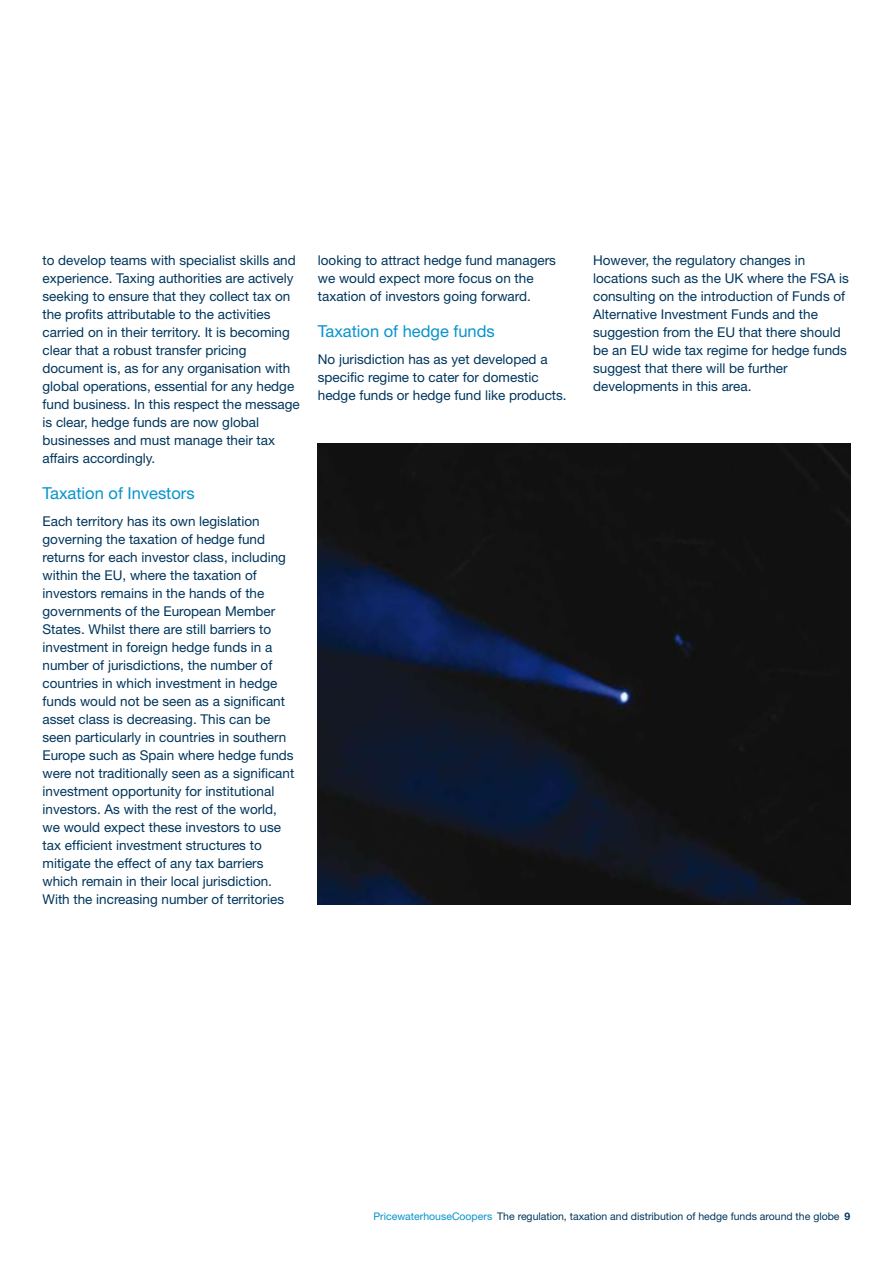
<style>
.page{position:relative;width:893px;height:1263px;background:#fff}
.page>*{position:absolute;margin:0;border:0;box-sizing:border-box;transform-origin:0 0}
.t1{font:16.5px "Helvetica Neue";color:#0793cd}
.t2{font:13.5px/18px "Helvetica Neue";color:#00365d}
.t3{font:10.5px "Helvetica Neue";color:#00365d}
.s1{color:#0793cd}
</style>
<div class="page">
<img style="left:318px;top:444px;width:532px;height:460px">
<p class="t2" style="left:43px;top:251px;width:259px">to develop teams with specialist skills and experience. Taxing authorities are actively seeking to ensure that they collect tax on the profits attributable to the activities carried on in their territory. It is becoming clear that a robust transfer pricing document is, as for any organisation with global operations, essential for any hedge fund business. In this respect the message is clear, hedge funds are now global businesses and must manage their tax affairs accordingly.</p>
<p class="t1" style="left:43px;top:483px;width:154px">Taxation of Investors</p>
<p class="t2" style="left:43px;top:512px;width:253px">Each territory has its own legislation governing the taxation of hedge fund returns for each investor class, including within the EU, where the taxation of investors remains in the hands of the governments of the European Member States. Whilst there are still barriers to investment in foreign hedge funds in a number of jurisdictions, the number of countries in which investment in hedge funds would not be seen as a significant asset class is decreasing. This can be seen particularly in countries in southern Europe such as Spain where hedge funds were not traditionally seen as a significant investment opportunity for institutional investors. As with the rest of the world, we would expect these investors to use tax efficient investment structures to mitigate the effect of any tax barriers which remain in their local jurisdiction.<br>With the increasing number of territories</p>
<p class="t2" style="left:318px;top:251px;width:240px">looking to attract hedge fund managers we would expect more focus on the taxation of investors going forward.</p>
<p class="t1" style="left:318px;top:321px;width:178px">Taxation of hedge funds</p>
<p class="t2" style="left:318px;top:350px;width:250px">No jurisdiction has as yet developed a specific regime to cater for domestic hedge funds or hedge fund like products.</p>
<p class="t2" style="left:593px;top:251px;width:257px">However, the regulatory changes in locations such as the UK where the FSA is consulting on the introduction of Funds of Alternative Investment Funds and the suggestion from the EU that there should be an EU wide tax regime for hedge funds suggest that there will be further developments in this area.</p>
<p class="t3" style="left:373px;top:1210px;width:468px"><span class="s1">PricewaterhouseCoopers</span> The regulation, taxation and distribution of hedge funds around the globe</p>
</div>
